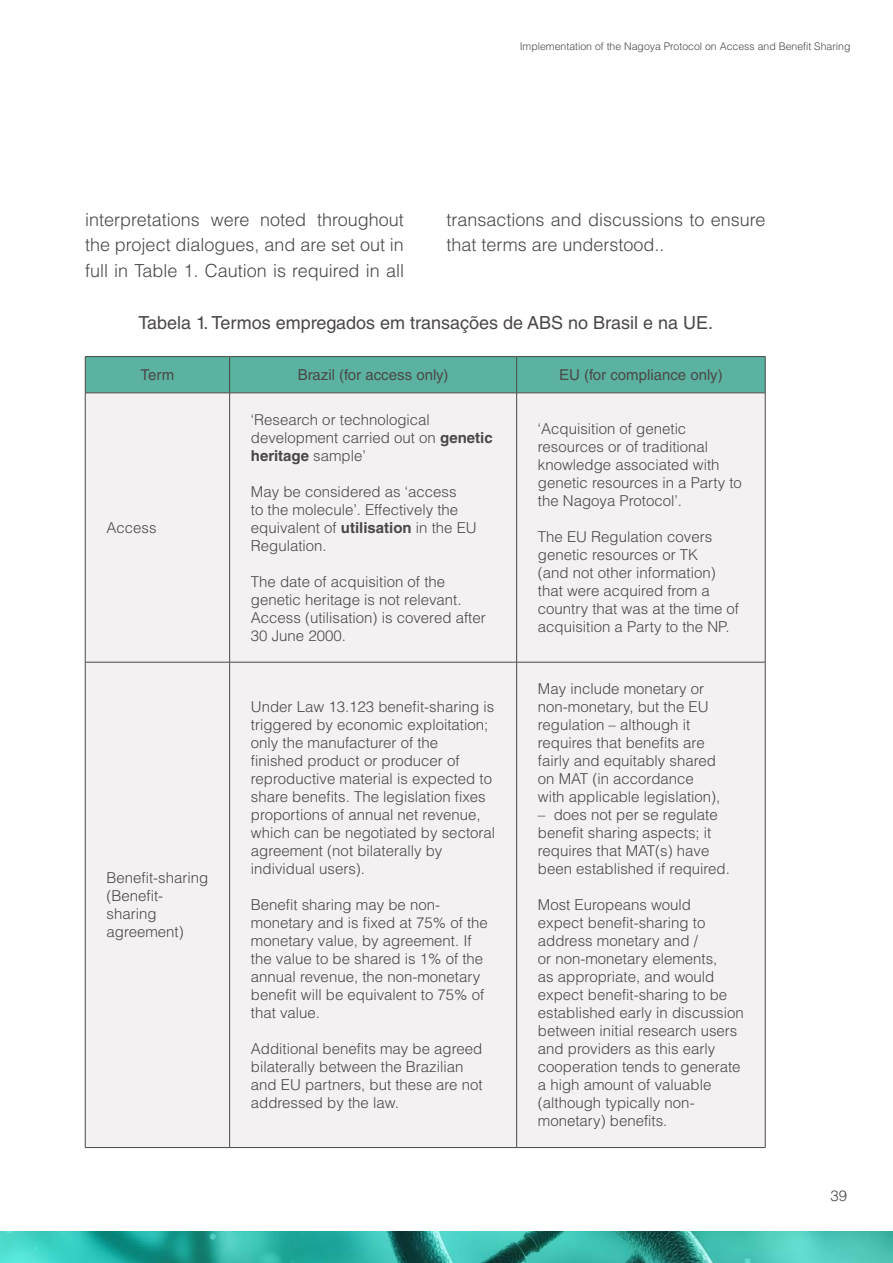
<style>
.page{position:relative;width:893px;height:1263px;background:#fff}
.page>*{position:absolute;margin:0;border:0;box-sizing:border-box;transform-origin:0 0}
.t1{font:300 18px/25.5px "Helvetica LT Std";color:#4b4847;text-align:justify}
.t2{font:18px "Helvetica LT Std";color:#4b4847}
.t3{font:300 15px/18px "Helvetica LT Std";color:#4b4847}
.t4{font:15px "Helvetica LT Std";color:#4b4847}
.t5{font:300 10.5px "Helvetica LT Std";color:#4b4847}
.s1{font-weight:700}
</style>
<div class="page">
<img style="left:0;top:1231px;width:893px;height:32px">
<div style="left:86px;top:357px;width:679px;height:36px;background:#5bb2a0"></div>
<div style="left:86px;top:394px;width:679px;height:753px;background:#f3f1f1"></div>
<hr style="left:85px;top:393px;width:1px;height:269px;background:#4b4847">
<hr style="left:229px;top:393px;width:1px;height:269px;background:#4b4847">
<hr style="left:516px;top:393px;width:1px;height:269px;background:#4b4847">
<hr style="left:765px;top:393px;width:1px;height:269px;background:#4b4847">
<hr style="left:85px;top:662px;width:145px;height:1px;background:#4b4847">
<hr style="left:85px;top:662px;width:1px;height:485px;background:#4b4847">
<hr style="left:230px;top:662px;width:287px;height:1px;background:#4b4847">
<hr style="left:229px;top:662px;width:1px;height:485px;background:#4b4847">
<hr style="left:517px;top:662px;width:248px;height:1px;background:#4b4847">
<hr style="left:516px;top:662px;width:1px;height:485px;background:#4b4847">
<hr style="left:765px;top:662px;width:1px;height:485px;background:#4b4847">
<hr style="left:85px;top:1147px;width:145px;height:1px;background:#4b4847">
<hr style="left:230px;top:1147px;width:287px;height:1px;background:#4b4847">
<hr style="left:517px;top:1147px;width:248px;height:1px;background:#4b4847">
<hr style="left:85px;top:356px;width:145px;height:1px;background:#4b4847">
<hr style="left:85px;top:357px;width:1px;height:36px;background:#4b4847">
<hr style="left:230px;top:356px;width:287px;height:1px;background:#4b4847">
<hr style="left:229px;top:357px;width:1px;height:36px;background:#4b4847">
<hr style="left:517px;top:356px;width:248px;height:1px;background:#4b4847">
<hr style="left:516px;top:357px;width:1px;height:36px;background:#4b4847">
<hr style="left:765px;top:357px;width:1px;height:36px;background:#4b4847">
<hr style="left:85px;top:393px;width:145px;height:1px;background:#4b4847">
<hr style="left:230px;top:393px;width:287px;height:1px;background:#4b4847">
<hr style="left:517px;top:393px;width:248px;height:1px;background:#4b4847">
<p class="t5" style="left:520px;top:40px;width:332px">Implementation of the Nagoya Protocol on Access and Benefit Sharing</p>
<p class="t1" style="left:85px;top:206px;width:320px">interpretations were noted throughout the project dialogues, and are set out in full in Table 1. Caution is required in all</p>
<p class="t1" style="left:446px;top:206px;width:320px">transactions and discussions to ensure that terms are understood..</p>
<p class="t2" style="left:138px;top:312px;width:576px">Tabela 1. Termos empregados em transações de ABS no Brasil e na UE.</p>
<p class="t4" style="left:141px;top:366px;width:35px">Term</p>
<p class="t4" style="left:298px;top:366px;width:152px">Brazil (for access only)</p>
<p class="t4" style="left:559px;top:366px;width:165px">EU (for compliance only)</p>
<p class="t3" style="left:106px;top:518px;width:52px">Access</p>
<p class="t3" style="left:106px;top:869px;width:103px">Benefit-sharing (Benefit&shy;sharing agreement)</p>
<p class="t3" style="left:251px;top:410px;width:243px">‘Research or technological development carried out on <span class="s1">genetic heritage</span> sample’</p>
<p class="t3" style="left:251px;top:482px;width:227px">May be considered as ‘access<br>to the molecule’. Effectively the equivalent of <span class="s1">utilisation</span> in the EU<br>Regulation.</p>
<p class="t3" style="left:251px;top:572px;width:236px">The date of acquisition of the genetic heritage is not relevant.<br>Access (utilisation) is covered after<br>30 June 2000.</p>
<p class="t3" style="left:251px;top:698px;width:246px">Under Law 13.123 benefit-sharing is triggered by economic exploitation; only the manufacturer of the<br>finished product or producer of reproductive material is expected to share benefits. The legislation fixes proportions of annual net revenue, which can be negotiated by sectoral agreement (not bilaterally by individual users).</p>
<p class="t3" style="left:251px;top:896px;width:239px">Benefit sharing may be non&shy;monetary and is fixed at 75% of the monetary value, by agreement. If the value to be shared is 1% of the annual revenue, the non-monetary benefit will be equivalent to 75% of that value.</p>
<p class="t3" style="left:251px;top:1040px;width:233px">Additional benefits may be agreed bilaterally between the Brazilian and EU partners, but these are not addressed by the law.</p>
<p class="t3" style="left:538px;top:419px;width:205px">‘Acquisition of genetic resources or of traditional knowledge associated with genetic resources in a Party to the Nagoya Protocol’.</p>
<p class="t3" style="left:538px;top:527px;width:203px">The EU Regulation covers genetic resources or TK<br>(and not other information) that were acquired from a country that was at the time of acquisition a Party to the NP.</p>
<p class="t3" style="left:538px;top:680px;width:184px">May include monetary or non-monetary, but the EU regulation – although it requires that benefits are fairly and equitably shared on MAT (in accordance with applicable legislation),</p>
<p class="t3" style="left:538px;top:806px;width:194px">– does not per se regulate benefit sharing aspects; it requires that MAT(s) have been established if required.</p>
<p class="t3" style="left:538px;top:896px;width:207px">Most Europeans would<br>expect benefit-sharing to address monetary and /<br>or non-monetary elements,<br>as appropriate, and would expect benefit-sharing to be established early in discussion between initial research users and providers as this early cooperation tends to generate a high amount of valuable (although typically non&shy;monetary) benefits.</p>
<p class="t3" style="left:830px;top:1187px;width:18px">39</p>
</div>
